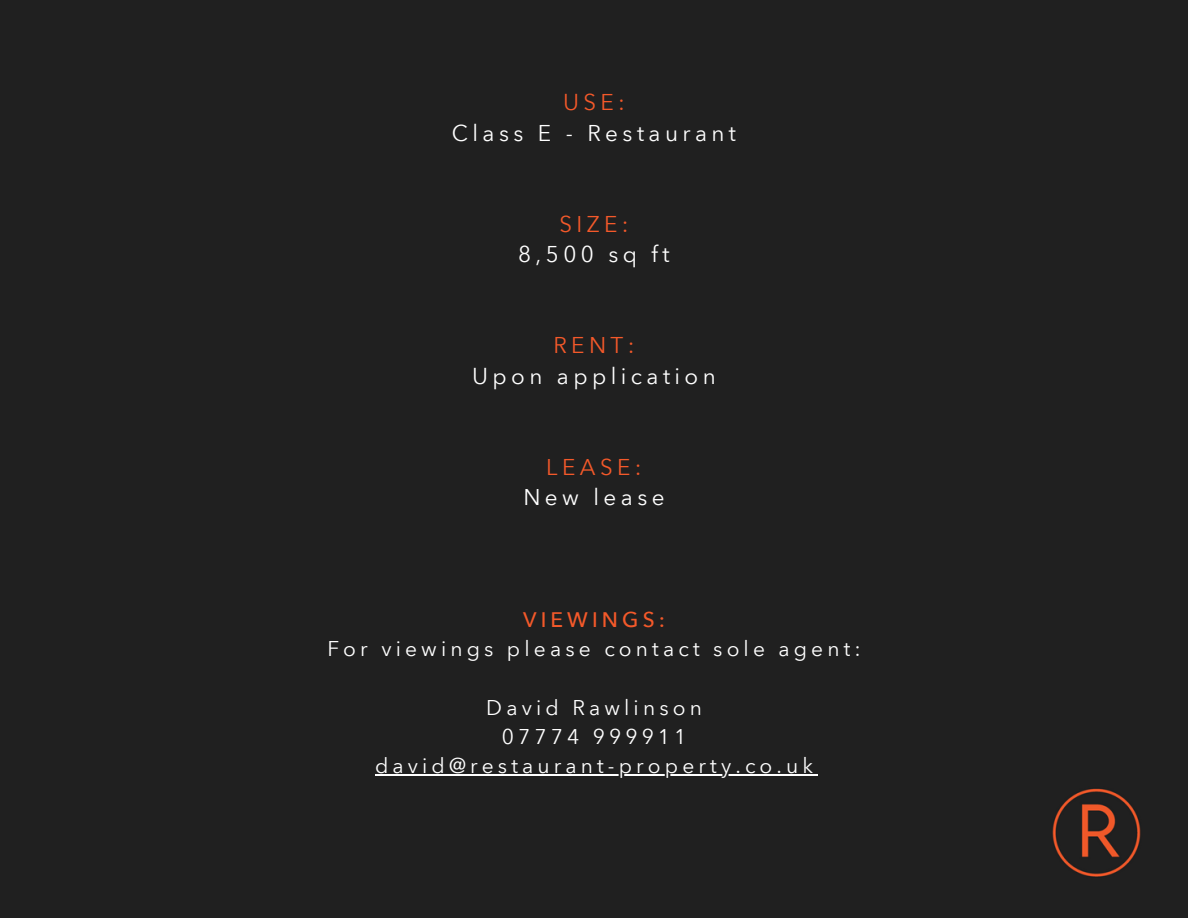
<style>
.page{position:relative;width:1188px;height:918px;background:#202020}
.page>*{position:absolute;margin:0;border:0;box-sizing:border-box;transform-origin:0 0}
.t1{font:22.5px "Avenir Next Arabic";letter-spacing:.195em;color:#fff}
.t2{font:22.5px "Avenir Next Arabic";letter-spacing:.195em;color:#f4592a}
.t3{font:21px/29.2px "Avenir Next Arabic";letter-spacing:.195em;color:#fff;text-align:center}
.t4{font:500 21px "Avenir Next Arabic";letter-spacing:.195em;color:#f4592a}
</style>
<div class="page">
<img style="left:1052px;top:788px;width:89px;height:89px">
<hr style="left:375px;top:774px;width:442px;height:1px;background:#fff">
<p class="t2" style="left:563px;top:89px;width:63px">USE:</p>
<p class="t1" style="left:452px;top:120px;width:286px">Class E - Restaurant</p>
<p class="t2" style="left:559px;top:211px;width:71px">SIZE:</p>
<p class="t1" style="left:518px;top:241px;width:153px">8,500 sq ft</p>
<p class="t2" style="left:553px;top:332px;width:83px">RENT:</p>
<p class="t1" style="left:472px;top:363px;width:245px">Upon application</p>
<p class="t2" style="left:546px;top:454px;width:97px">LEASE:</p>
<p class="t1" style="left:523px;top:484px;width:143px">New lease</p>
<p class="t4" style="left:523px;top:607px;width:144px">VIEWINGS:</p>
<p class="t3" style="left:327px;top:634px;width:535px">For viewings please contact sole agent:</p>
<p class="t3" style="left:375px;top:693px;width:440px">David Rawlinson<br>07774 999911 david@restaurant-property.co.uk</p>
</div>
